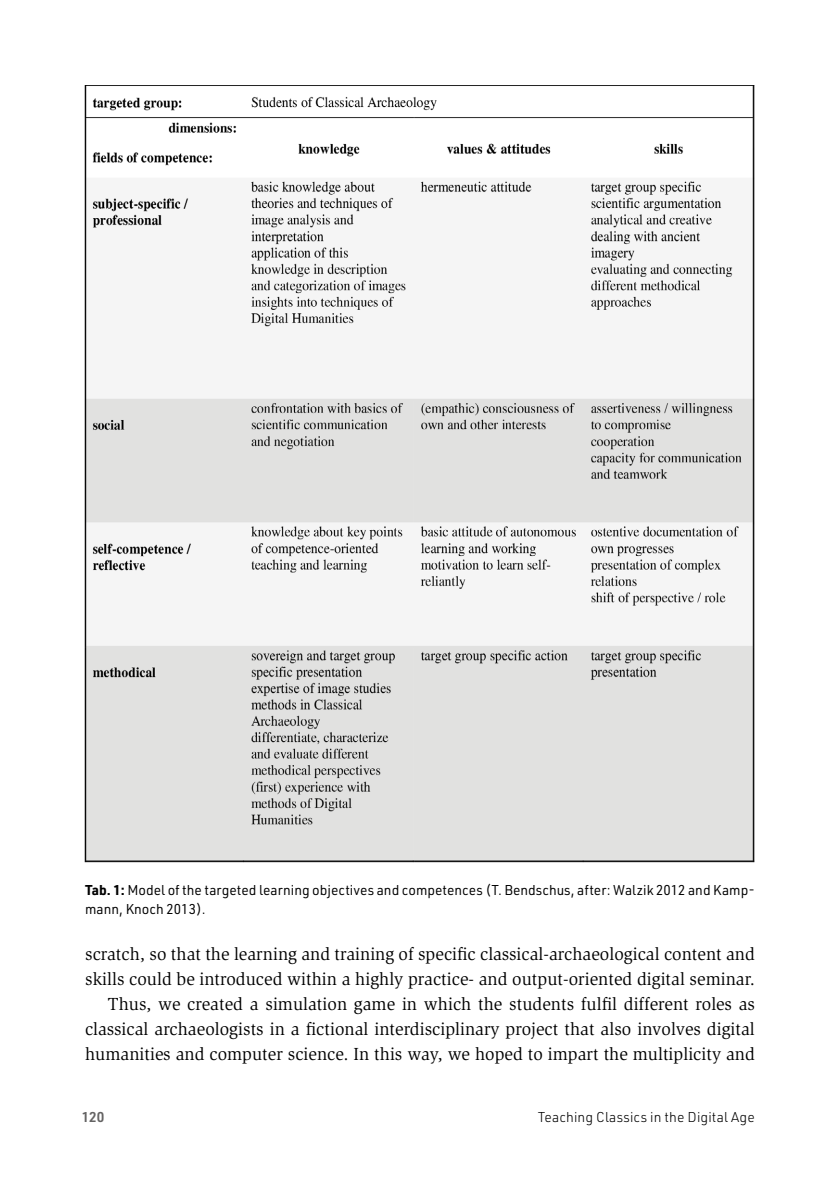
<style>
.page{position:relative;width:840px;height:1191px;background:#fff}
.page>*{position:absolute;margin:0;border:0;box-sizing:border-box;transform-origin:0 0}
.Fließtext___Einzug{font:18px/25px "Slimbach Std";color:#000}
.BU_DIN{font:14px/19px "URWDIN";color:#000}
.t1{font:14px "URWDIN Light 2";letter-spacing:.01em;color:#000}
.t2{font:600 14px "URWDIN";color:#646363}
.s1{font-weight:700}
</style>
<div class="page">
<img style="left:84px;top:85px;width:671px;height:778px">
<p class="BU_DIN" style="left:85px;top:880px;width:670px"><span class="s1">Tab. 1:</span> Model of the targeted learning objectives and competences (T. Bendschus, after: Walzik 2012 and Kamp&shy;mann, Knoch 2013).</p>
<p class="Fließtext___Einzug" style="left:85px;top:942px;width:671px">scratch, so that the learning and training of specific classical-archaeological content and skills could be introduced within a highly practice- and output-oriented digital seminar.</p>
<p class="Fließtext___Einzug" style="left:85px;top:992px;width:671px;text-align:justify;text-indent:23px">Thus, we created a simulation game in which the students fulfil different roles as classical archaeologists in a fictional interdisciplinary project that also involves digital humanities and computer science. In this way, we hoped to impart the multiplicity and</p>
<p class="t2" style="left:82px;top:1107px;width:24px">120</p>
<p class="t1" style="left:537px;top:1107px;width:218px">Teaching Classics in the Digital Age</p>
</div>
